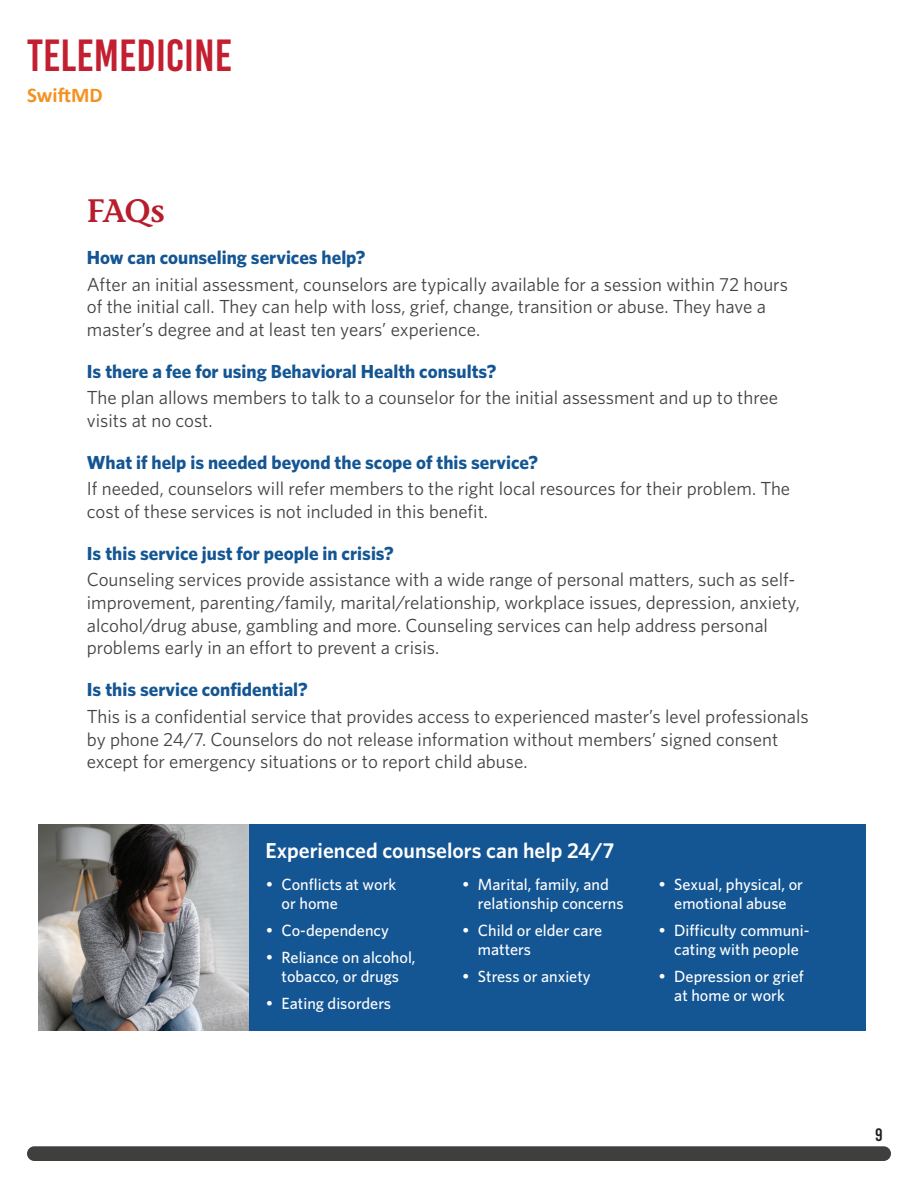
<style>
.page{position:relative;width:918px;height:1188px;background:#fff}
.page>*{position:absolute;margin:0;border:0;box-sizing:border-box;transform-origin:0 0}
.t1{font:45px "Bebas Kai";color:#c22030}
.t2{font:600 32.4px "Stone Informal ITC Pro";color:#b71d2c}
.t3{font:600 21.6px "Whitney";color:#fff}
.t4{font:700 21px "Calibri";color:#f39221}
.t5{font:18.9px/22.6px "Whitney";color:#434343}
.t6{font:700 18.9px "Whitney";color:#145693}
.t7{font:18px "Bebas Kai";color:#231f20}
.t8{font:500 16.2px/18.9px "Whitney";color:#fff;text-align:center}
.s1{font-family:"Stone Informal ITC Pro"}
</style>
<div class="page">
<div style="left:248px;top:824px;width:617px;height:207px;background:#145693"></div>
<img style="left:38px;top:824px;width:210px;height:207px">
<div style="left:27px;top:1146px;width:864px;height:15px;background:#3f403e;border-radius:7px"></div>
<h1 class="t1" style="left:27px;top:31px;width:207px">TELEMEDICINE</h1>
<p class="t4" style="left:27px;top:81px;width:77px">SwiftMD</p>
<h2 class="t2" style="left:87px;top:190px;width:79px">FAQs</h2>
<p class="t6" style="left:87px;top:245px;width:280px">How can counseling services help?</p>
<p class="t5" style="left:87px;top:272px;width:703px">After an initial assessment, counselors are typically available for a session within 72 hours of the initial call. They can help with loss, grief, change, transition or abuse. They have a master’s degree and at least ten years’ experience.</p>
<p class="t6" style="left:87px;top:358px;width:411px">Is there a fee for using Behavioral Health consults?</p>
<p class="t5" style="left:87px;top:386px;width:693px">The plan allows members to talk to a counselor for the initial assessment and up to three visits at no cost.</p>
<p class="t6" style="left:87px;top:449px;width:453px">What if help is needed beyond the scope of this service?</p>
<p class="t5" style="left:87px;top:477px;width:705px">If needed, counselors will refer members to the right local resources for their problem. The cost of these services is not included in this benefit.</p>
<p class="t6" style="left:87px;top:540px;width:308px">Is this service just for people in crisis?</p>
<p class="t5" style="left:87px;top:568px;width:715px">Counseling services provide assistance with a wide range of personal matters, such as self&shy;improvement, parenting/family, marital/relationship, workplace issues, depression, anxiety, alcohol/drug abuse, gambling and more. Counseling services can help address personal problems early in an effort to prevent a crisis.</p>
<p class="t6" style="left:87px;top:677px;width:222px">Is this service confidential?</p>
<p class="t5" style="left:87px;top:704px;width:723px">This is a confidential service that provides access to experienced master’s level professionals by phone 24/7. Counselors do not release information without members’ signed consent except for emergency situations or to report child abuse.</p>
<p class="t3" style="left:265px;top:836px;width:350px">Experienced counselors can help 24/7</p>
<p class="t8" style="left:282px;top:875px;width:116px;text-align:left;text-indent:-16px"><span class="s1">•</span> Conflicts at work or home</p>
<p class="t8" style="left:265px;top:921px;width:125px"><span class="s1">•</span> Co-dependency</p>
<p class="t8" style="left:265px;top:948px;width:152px"><span class="s1">•</span> Reliance on alcohol, tobacco, or drugs</p>
<p class="t8" style="left:265px;top:994px;width:127px"><span class="s1">•</span> Eating disorders</p>
<p class="t8" style="left:478px;top:875px;width:147px;text-align:left;text-indent:-16px"><span class="s1">•</span> Marital, family, and relationship concerns</p>
<p class="t8" style="left:478px;top:921px;width:126px;text-align:left;text-indent:-16px"><span class="s1">•</span> Child or elder care matters</p>
<p class="t8" style="left:462px;top:967px;width:130px"><span class="s1">•</span> Stress or anxiety</p>
<p class="t8" style="left:658px;top:875px;width:147px"><span class="s1">•</span> Sexual, physical, or emotional abuse</p>
<p class="t8" style="left:658px;top:921px;width:153px"><span class="s1">•</span> Difficulty communi&shy;cating with people</p>
<p class="t8" style="left:658px;top:967px;width:147px"><span class="s1">•</span> Depression or grief at home or work</p>
<p class="t7" style="left:875px;top:1125px;width:9px">9</p>
</div>
